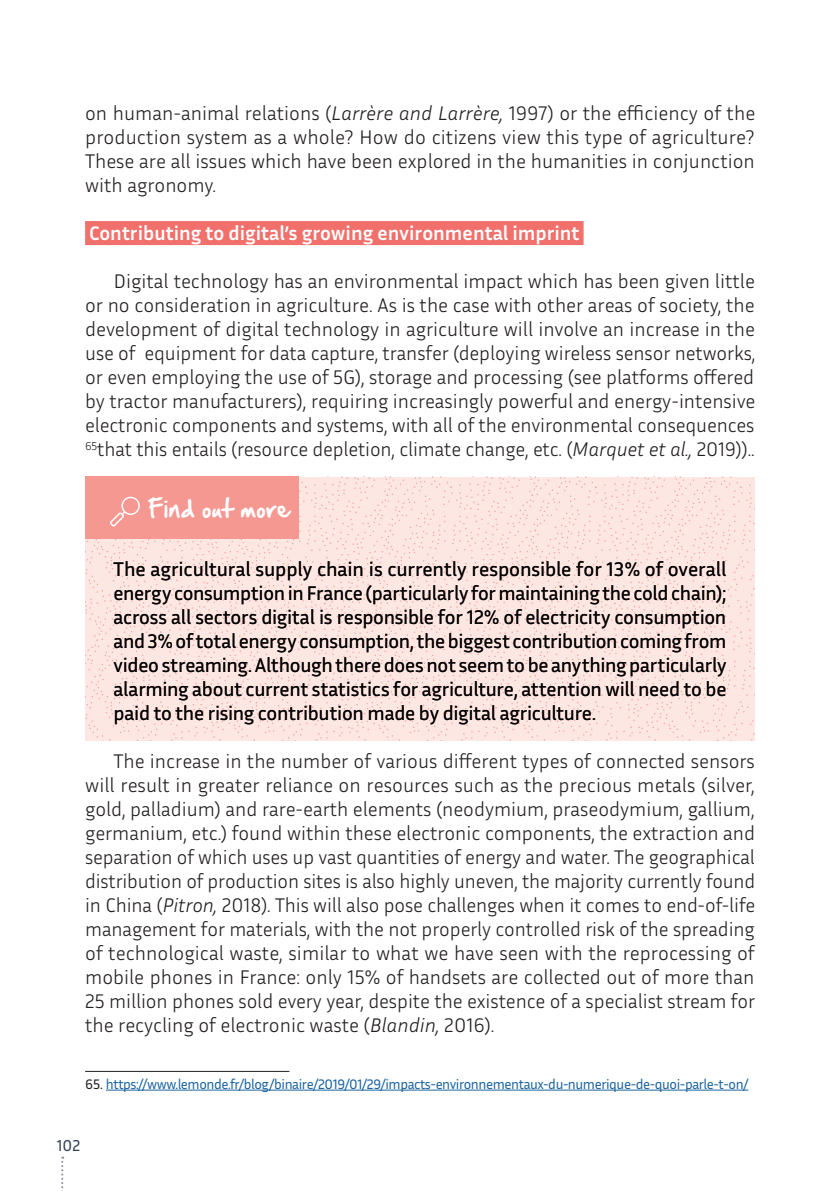
<style>
.page{position:relative;width:840px;height:1191px;background:#fff}
.page>*{position:absolute;margin:0;border:0;box-sizing:border-box;transform-origin:0 0}
.t1{font:22px "Hand Of Sean";letter-spacing:.01em;color:#fff}
.t2{font:300 20px/24px "Inria Sans";color:#231f20;text-align:justify}
.t3{font:20px/24px "Inria Sans";letter-spacing:-.01em;color:#231f20;text-align:justify}
.t4{font:700 20px "Inria Sans";color:#fff}
.t5{font:16px "Inria Sans";color:#304055}
.t6{font:14px "Inria Sans";letter-spacing:-.03em;color:#1c64a0}
.s1{font-style:italic}
.s2{color:#231f20}
</style>
<div class="page">
<svg style="left:61px;top:1156px;width:2px;height:35px"></svg>
<div style="left:85px;top:221px;width:498px;height:24px;background:#f2706c"></div>
<hr style="left:85px;top:1070px;width:204px;height:1px;background:#231f20">
<hr style="left:106px;top:1089px;width:642px;height:1px;background:#1c64a0">
<div style="left:85px;top:477px;width:669px;height:263px;background:#fde7e2"></div>
<div style="left:85px;top:476px;width:214px;height:63px;background:#f59891"></div>
<svg style="left:110px;top:496px;width:30px;height:30px"></svg>
<p class="t2" style="left:85px;top:100px;width:671px">on human-animal relations (<span class="s1">Larrère and Larrère,</span> 1997) or the efficiency of the production system as a whole? How do citizens view this type of agriculture?<br>These are all issues which have been explored in the humanities in conjunction with agronomy.</p>
<p class="t4" style="left:89px;top:220px;width:491px">Contributing to digital’s growing environmental imprint</p>
<p class="t2" style="left:85px;top:268px;width:671px;text-indent:28px">Digital technology has an environmental impact which has been given little or no consideration in agriculture. As is the case with other areas of society, the development of digital technology in agriculture will involve an increase in the use of equipment for data capture, transfer (deploying wireless sensor networks, or even employing the use of 5G), storage and processing (see platforms offered by tractor manufacturers), requiring increasingly powerful and energy-intensive electronic components and systems, with all of the environmental consequences <sup>65</sup>that this entails (resource depletion, climate change, etc. (<span class="s1">Marquet et al.,</span> 2019))..</p>
<p class="t1" style="left:148px;top:489px;width:143px">Find out more</p>
<p class="t3" style="left:113px;top:557px;width:614px">The agricultural supply chain is currently responsible for 13% of overall energy consumption in France (particularly for maintaining the cold chain); across all sectors digital is responsible for 12% of electricity consumption and 3% of total energy consumption, the biggest contribution coming from video streaming. Although there does not seem to be anything particularly alarming about current statistics for agriculture, attention will need to be paid to the rising contribution made by digital agriculture.</p>
<p class="t2" style="left:85px;top:748px;width:671px;text-indent:28px">The increase in the number of various different types of connected sensors will result in greater reliance on resources such as the precious metals (silver, gold, palladium) and rare-earth elements (neodymium, praseodymium, gallium, germanium, etc.) found within these electronic components, the extraction and separation of which uses up vast quantities of energy and water. The geographical distribution of production sites is also highly uneven, the majority currently found in China (<span class="s1">Pitron,</span> 2018). This will also pose challenges when it comes to end-of-life management for materials, with the not properly controlled risk of the spreading of technological waste, similar to what we have seen with the reprocessing of mobile phones in France: only 15% of handsets are collected out of more than 25 million phones sold every year, despite the existence of a specialist stream for the recycling of electronic waste (<span class="s1">Blandin,</span> 2016).</p>
<p class="t6" style="left:85px;top:1075px;width:664px"><span class="s2">65.</span> https://www.lemonde.fr/blog/binaire/2019/01/29/impacts-environnementaux-du-numerique-de-quoi-parle-t-on/</p>
<p class="t5" style="left:57px;top:1135px;width:25px">102</p>
</div>
